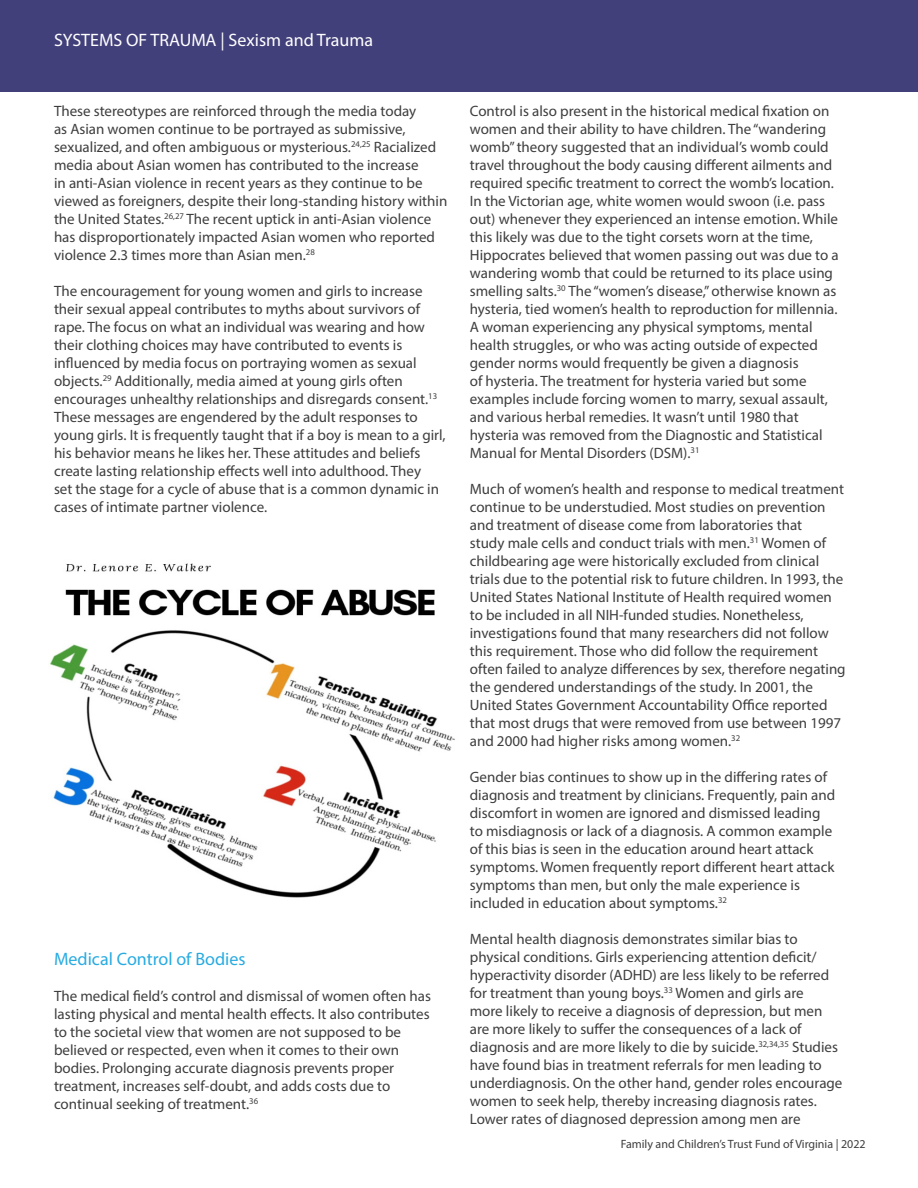
<style>
.page{position:relative;width:918px;height:1188px;background:#fff}
.page>*{position:absolute;margin:0;border:0;box-sizing:border-box;transform-origin:0 0}
.TXT__Intro_Copy{font:18px "Myriad Pro";color:#fff}
.TXT__Body__Header{font:18px "Myriad Pro";color:#28abe1}
.TXT__Body__Copy{font:15px/18px "Myriad Pro";color:#3e3e3f}
.t1{font:12px "Myriad Pro";color:#3e3e3f}
</style>
<div class="page">
<div style="left:0;top:0;width:904px;height:92px;background:#42407a"></div>
<svg style="left:904px;top:0;width:14px;height:92px"></svg>
<img style="left:50px;top:563px;width:405px;height:335px">
<p class="TXT__Intro_Copy" style="left:54px;top:29px;width:321px">SYSTEMS OF TRAUMA | Sexism and Trauma</p>
<p class="TXT__Body__Copy" style="left:54px;top:101px;width:395px">These stereotypes are reinforced through the media today<br>as Asian women continue to be portrayed as submissive, sexualized, and often ambiguous or mysterious.<sup>24,25</sup> Racialized media about Asian women has contributed to the increase<br>in anti-Asian violence in recent years as they continue to be viewed as foreigners, despite their long-standing history within the United States.<sup>26,27</sup> The recent uptick in anti-Asian violence has disproportionately impacted Asian women who reported violence 2.3 times more than Asian men.<sup>28</sup></p>
<p class="TXT__Body__Copy" style="left:54px;top:281px;width:393px">The encouragement for young women and girls to increase their sexual appeal contributes to myths about survivors of rape. The focus on what an individual was wearing and how their clothing choices may have contributed to events is influenced by media focus on portraying women as sexual objects.<sup>29</sup> Additionally, media aimed at young girls often encourages unhealthy relationships and disregards consent.<sup>13<br></sup>These messages are engendered by the adult responses to young girls. It is frequently taught that if a boy is mean to a girl, his behavior means he likes her. These attitudes and beliefs create lasting relationship effects well into adulthood. They<br>set the stage for a cycle of abuse that is a common dynamic in cases of intimate partner violence.</p>
<p class="TXT__Body__Header" style="left:54px;top:948px;width:193px">Medical Control of Bodies</p>
<p class="TXT__Body__Copy" style="left:54px;top:987px;width:379px">The medical field’s control and dismissal of women often has lasting physical and mental health effects. It also contributes to the societal view that women are not supposed to be believed or respected, even when it comes to their own bodies. Prolonging accurate diagnosis prevents proper treatment, increases self-doubt, and adds costs due to continual seeking of treatment.<sup>36</sup></p>
<p class="TXT__Body__Copy" style="left:470px;top:101px;width:371px">Control is also present in the historical medical fixation on women and their ability to have children. The “wandering womb” theory suggested that an individual’s womb could travel throughout the body causing different ailments and required specific treatment to correct the womb’s location.<br>In the Victorian age, white women would swoon (i.e. pass out) whenever they experienced an intense emotion. While this likely was due to the tight corsets worn at the time, Hippocrates believed that women passing out was due to a wandering womb that could be returned to its place using smelling salts.<sup>30</sup> The “women’s disease,” otherwise known as hysteria, tied women’s health to reproduction for millennia.<br>A woman experiencing any physical symptoms, mental health struggles, or who was acting outside of expected gender norms would frequently be given a diagnosis<br>of hysteria. The treatment for hysteria varied but some examples include forcing women to marry, sexual assault, and various herbal remedies. It wasn’t until 1980 that hysteria was removed from the Diagnostic and Statistical Manual for Mental Disorders (DSM).<sup>31</sup></p>
<p class="TXT__Body__Copy" style="left:470px;top:479px;width:377px">Much of women’s health and response to medical treatment continue to be understudied. Most studies on prevention and treatment of disease come from laboratories that<br>study male cells and conduct trials with men.<sup>31</sup> Women of childbearing age were historically excluded from clinical trials due to the potential risk to future children. In 1993, the United States National Institute of Health required women to be included in all NIH-funded studies. Nonetheless, investigations found that many researchers did not follow this requirement. Those who did follow the requirement often failed to analyze differences by sex, therefore negating the gendered understandings of the study. In 2001, the United States Government Accountability Office reported that most drugs that were removed from use between 1997 and 2000 had higher risks among women.<sup>32</sup></p>
<p class="TXT__Body__Copy" style="left:470px;top:767px;width:367px">Gender bias continues to show up in the differing rates of diagnosis and treatment by clinicians. Frequently, pain and discomfort in women are ignored and dismissed leading to misdiagnosis or lack of a diagnosis. A common example of this bias is seen in the education around heart attack symptoms. Women frequently report different heart attack symptoms than men, but only the male experience is included in education about symptoms.<sup>32</sup></p>
<p class="TXT__Body__Copy" style="left:470px;top:929px;width:374px">Mental health diagnosis demonstrates similar bias to physical conditions. Girls experiencing attention deficit/ hyperactivity disorder (ADHD) are less likely to be referred for treatment than young boys.<sup>33</sup> Women and girls are<br>more likely to receive a diagnosis of depression, but men are more likely to suffer the consequences of a lack of diagnosis and are more likely to die by suicide.<sup>32,34,35</sup> Studies have found bias in treatment referrals for men leading to underdiagnosis. On the other hand, gender roles encourage women to seek help, thereby increasing diagnosis rates.<br>Lower rates of diagnosed depression among men are</p>
<p class="t1" style="left:621px;top:1137px;width:247px">Family and Children’s Trust Fund of Virginia | 2022</p>
</div>
